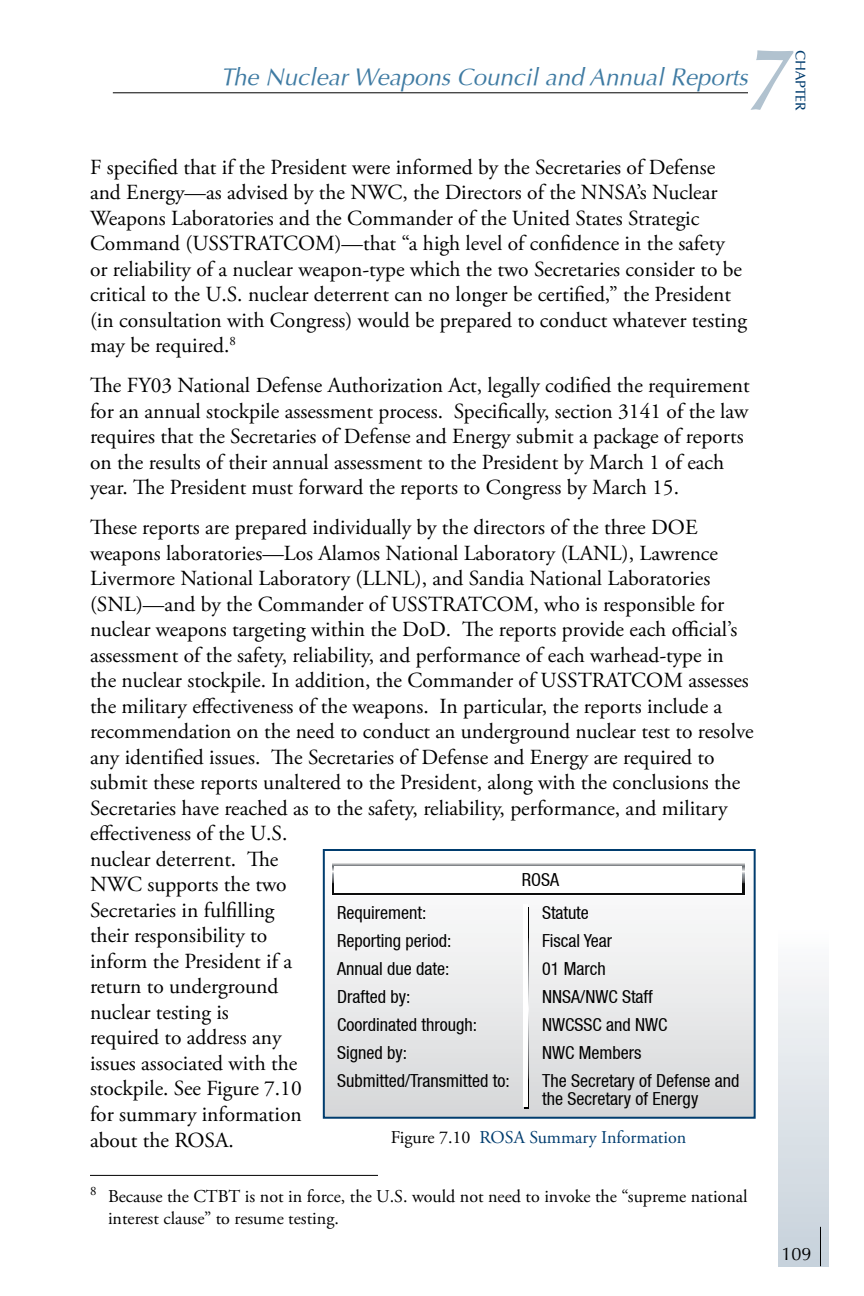
<style>
.page{position:relative;width:864px;height:1296px;background:#fff}
.page>*{position:absolute;margin:0;border:0;box-sizing:border-box;transform-origin:0 0}
.t1{font:italic 600 88px "Optima";color:#b1c2cf;scale:.9 1}
.t2{font:italic 24px "Optima";color:#3f7ba3}
.t3{font:21.6px/25.6px "Adobe Garamond Pro";color:#000}
.t4{font:condensed 18px/18px "Helvetica Neue LT";color:#000}
.t5{font:18px/21.6px "Adobe Garamond Pro";color:#000}
.t6{font:18px "Adobe Garamond Pro";color:#003c6e}
.t7{font:18px "Optima";color:#000}
.t8{font:500 14px "Optima";letter-spacing:-.005em;color:#003c6e}
.s1{color:#000}
</style>
<div class="page">
<div style="left:778px;top:890px;width:51px;height:376px;background:linear-gradient(to bottom,#fff,#c6d1da)"></div>
<hr style="left:113px;top:92px;width:635px;height:1px;background:#000">
<hr style="left:820px;top:1227px;width:1px;height:39px;background:#000">
<hr style="left:90px;top:1175px;width:288px;height:1px;background:#000">
<div style="left:324px;top:850px;width:431px;height:268px;background:linear-gradient(to bottom,#fff,#d7d8d9)"></div>
<div style="left:323px;top:849px;width:433px;height:270px;border:2px solid #003c6e"></div>
<svg style="left:525px;top:908px;width:4px;height:201px"></svg>
<svg style="left:331px;top:863px;width:415px;height:32px"></svg>
<svg style="left:332px;top:864px;width:412px;height:30px"></svg>
<div style="left:335px;top:866px;width:407px;height:27px;background:#fff"></div>
<hr style="left:523px;top:905px;width:4px;height:202px;background:#fff">
<h1 class="t1" style="left:748px;top:29px;width:47px">7</h1>
<p class="t8" style="left:808px;top:50px;width:62px;rotate:90deg">chapter</p>
<p class="t2" style="left:221px;top:63px;width:529px">The Nuclear Weapons Council and Annual Reports</p>
<p class="t3" style="left:90px;top:155px;width:659px">F specified that if the President were informed by the Secretaries of Defense and Energy—as advised by the NWC, the Directors of the NNSA’s Nuclear Weapons Laboratories and the Commander of the United States Strategic Command (USSTRATCOM)—that “a high level of confidence in the safety or reliability of a nuclear weapon-type which the two Secretaries consider to be critical to the U.S. nuclear deterrent can no longer be certified,” the President (in consultation with Congress) would be prepared to conduct whatever testing may be required.</p>
<p class="t3" style="left:90px;top:374px;width:661px">The FY03 National Defense Authorization Act, legally codified the requirement for an annual stockpile assessment process. Specifically, section 31 41 of the law requires that the Secretaries of Defense and Energy submit a package of reports on the results of their annual assessment to the President by March 1 of each year. The President must forward the reports to Congress by March 1 5.</p>
<p class="t3" style="left:90px;top:515px;width:665px">These reports are prepared individually by the directors of the three DOE weapons laboratories—Los Alamos National Laboratory (LANL), Lawrence Livermore National Laboratory (LLNL), and Sandia National Laboratories (SNL)—and by the Commander of USSTRATCOM, who is responsible for nuclear weapons targeting within the DoD. The reports provide each official’s assessment of the safety, reliability, and performance of each warhead-type in the nuclear stockpile. In addition, the Commander of USSTRATCOM assesses the military effectiveness of the weapons. In particular, the reports include a recommendation on the need to conduct an underground nuclear test to resolve any identified issues. The Secretaries of Defense and Energy are required to submit these reports unaltered to the President, along with the conclusions the Secretaries have reached as to the safety, reliability, performance, and military effectiveness of the U.S.<br>nuclear deterrent. The<br>NWC supports the two<br>Secretaries in fulfilling<br>their responsibility to<br>inform the President if a<br>return to underground<br>nuclear testing is<br>required to address any<br>issues associated with the<br>stockpile. See Figure 7.1 0<br>for summary information<br>about the ROSA.</p>
<p class="t4" style="left:522px;top:870px;width:39px">ROSA</p>
<p class="t4" style="left:337px;top:904px;width:91px">Requirement:</p>
<p class="t4" style="left:542px;top:904px;width:48px">Statute</p>
<p class="t4" style="left:337px;top:932px;width:116px">Reporting period:</p>
<p class="t4" style="left:542px;top:932px;width:71px">Fiscal Year</p>
<p class="t4" style="left:337px;top:960px;width:114px">Annual due date:</p>
<p class="t4" style="left:542px;top:960px;width:65px">01 March</p>
<p class="t4" style="left:337px;top:988px;width:75px">Drafted by:</p>
<p class="t4" style="left:542px;top:988px;width:112px">NNSA/NWC Staff</p>
<p class="t4" style="left:337px;top:1016px;width:142px">Coordinated through:</p>
<p class="t4" style="left:542px;top:1016px;width:127px">NWCSSC and NWC</p>
<p class="t4" style="left:337px;top:1044px;width:71px">Signed by:</p>
<p class="t4" style="left:542px;top:1044px;width:101px">NWC Members</p>
<p class="t4" style="left:337px;top:1072px;width:174px">Submitted/Transmitted to:</p>
<p class="t4" style="left:542px;top:1072px;width:199px">The Secretary of Defense and the Secretary of Energy</p>
<p class="t6" style="left:391px;top:1126px;width:297px"><span class="s1">Figure 7.1 0</span> ROSA Summary Information</p>
<p class="t5" style="left:108px;top:1187px;width:641px">Because the CTBT is not in force, the U.S. would not need to invoke the “supreme national interest clause” to resume testing.</p>
<p class="t7" style="left:781px;top:1243px;width:32px">109</p>
</div>
